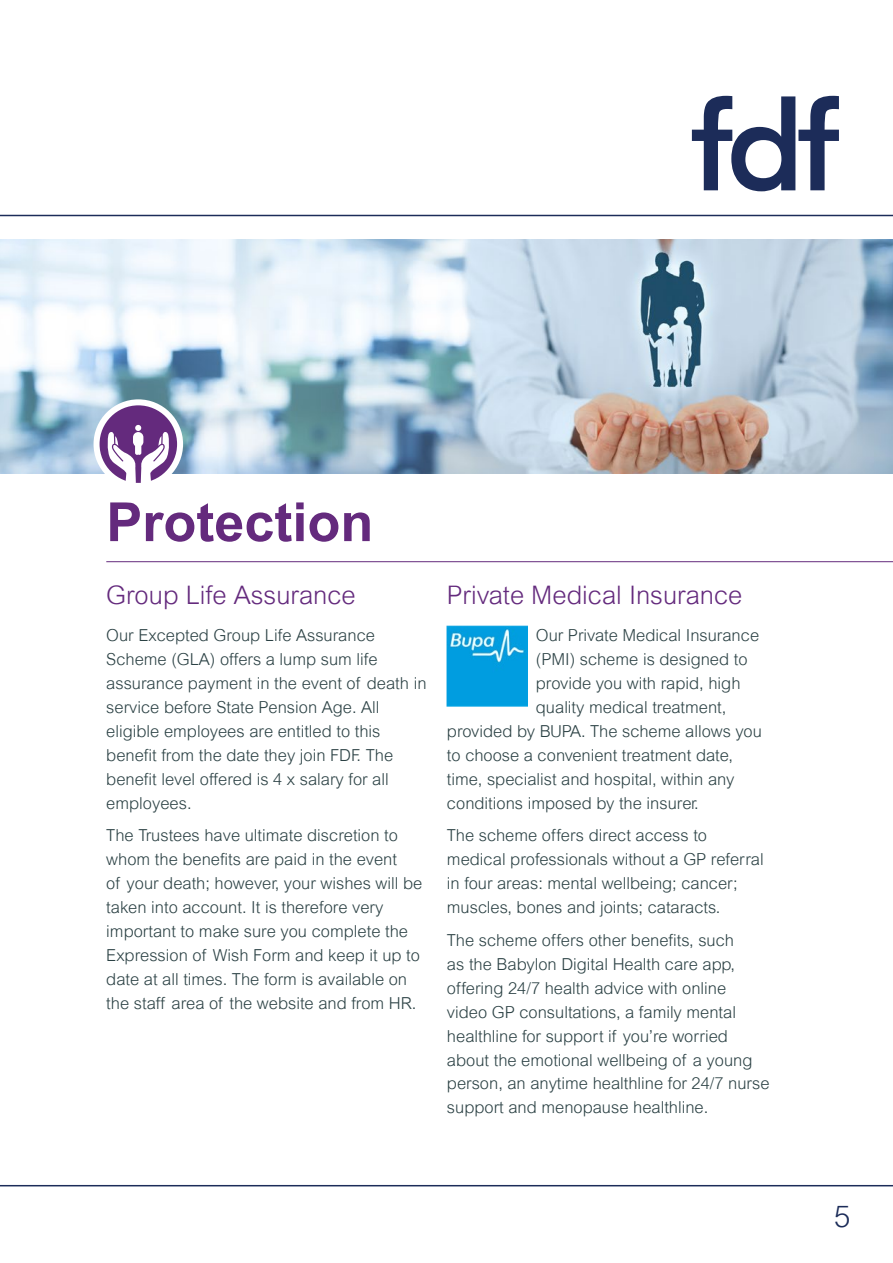
<style>
.page{position:relative;width:893px;height:1263px;background:#fff}
.page>*{position:absolute;margin:0;border:0;box-sizing:border-box;transform-origin:0 0}
.t1{font:700 54px "Arial";color:#642a7d}
.t2{font:300 30px "Arial";color:#1c2c59}
.subhead{font:300 25.5px "Arial";color:#642a7d}
.Body{font:300 25.5px "Arial";color:#642a7d}
.Body-2{font:300 16.5px/24px "Arial";color:#2b4144}
</style>
<div class="page">
<svg style="left:692px;top:96px;width:147px;height:95px"></svg>
<hr style="left:0;top:215px;width:893px;height:1px;background:#1c2c59">
<hr style="left:0;top:1185px;width:893px;height:1px;background:#1c2c59">
<img style="left:0;top:240px;width:893px;height:233px">
<hr style="left:106px;top:561px;width:787px;height:1px;background:#642a7d">
<svg style="left:97px;top:402px;width:83px;height:84px;fill:#642a7d"></svg>
<div style="left:94px;top:399px;width:89px;height:90px;border:6px solid #fff;border-radius:50%"></div>
<svg style="left:107px;top:425px;width:63px;height:59px"></svg>
<img style="left:447px;top:626px;width:80px;height:80px">
<p class="t1" style="left:106px;top:484px;width:269px">Protection</p>
<p class="Body" style="left:106px;top:580px;width:251px">Group Life Assurance</p>
<p class="Body-2" style="left:106px;top:623px;width:322px">Our Excepted Group Life Assurance Scheme (GLA) offers a lump sum life assurance payment in the event of death in service before State Pension Age. All eligible employees are entitled to this benefit from the date they join FDF. The benefit level offered is 4 x salary for all employees.</p>
<p class="Body-2" style="left:106px;top:823px;width:317px">The Trustees have ultimate discretion to whom the benefits are paid in the event<br>of your death; however, your wishes will be taken into account. It is therefore very important to make sure you complete the Expression of Wish Form and keep it up to date at all times. The form is available on the staff area of the website and from HR.</p>
<p class="subhead" style="left:447px;top:580px;width:297px">Private Medical Insurance</p>
<p class="Body-2" style="left:536px;top:623px;width:225px">Our Private Medical Insurance (PMI) scheme is designed to provide you with rapid, high quality medical treatment,</p>
<p class="Body-2" style="left:447px;top:719px;width:316px">provided by BUPA. The scheme allows you to choose a convenient treatment date, time, specialist and hospital, within any conditions imposed by the insurer.</p>
<p class="Body-2" style="left:447px;top:823px;width:318px">The scheme offers direct access to medical professionals without a GP referral in four areas: mental wellbeing; cancer; muscles, bones and joints; cataracts.</p>
<p class="Body-2" style="left:447px;top:928px;width:324px">The scheme offers other benefits, such<br>as the Babylon Digital Health care app, offering 24/7 health advice with online video GP consultations, a family mental healthline for support if you’re worried about the emotional wellbeing of a young person, an anytime healthline for 24/7 nurse support and menopause healthline.</p>
<h2 class="t2" style="left:834px;top:1199px;width:18px">5</h2>
</div>
